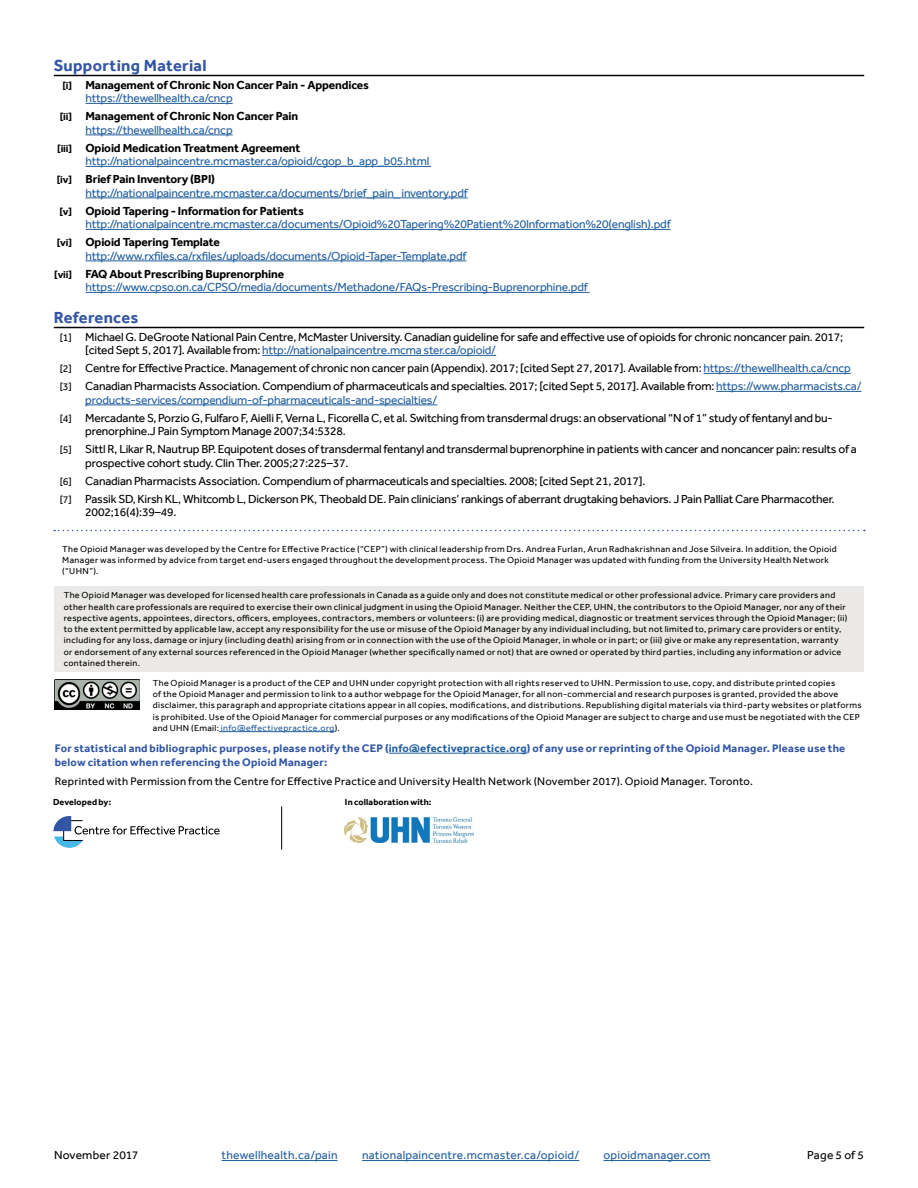
<style>
.page{position:relative;width:918px;height:1188px;background:#fff}
.page>*{position:absolute;margin:0;border:0;box-sizing:border-box;transform-origin:0 0}
.t1{font:700 16.5px "Effra";letter-spacing:.02em;color:#3255a4}
.t2{font:12px/18px "Effra";letter-spacing:-.015em;color:#000}
.t3{font:12px/13.5px "Effra";letter-spacing:-.015em;color:#215e9e}
.t4{font:700 12px/13.5px "Effra";letter-spacing:-.01em;color:#000}
.t5{font:12px "Effra";letter-spacing:.02em;color:#215e9e}
.t6{font:12px "Effra";letter-spacing:.01em;color:#000}
.t7{font:700 11.25px/13.5px "Effra";letter-spacing:.02em;color:#3255a4}
.t8{font:11.25px "Effra";letter-spacing:.02em;color:#000}
.t9{font:9px/11.2px "Effra";letter-spacing:.04em;color:#000}
.t10{font:700 9px "Effra";letter-spacing:.015em;color:#000}
.s1{font-size:10.5px}
.s2{font-weight:400;color:#215e9e}
.s3{font-weight:700;font-size:10.5px;color:#000}
.s4{font-weight:700;color:#000}
.s5{color:#215e9e}
</style>
<div class="page">
<hr style="left:222px;top:1160px;width:116px;height:1px;background:#215e9e">
<hr style="left:362px;top:1160px;width:217px;height:1px;background:#215e9e">
<hr style="left:604px;top:1160px;width:106px;height:1px;background:#215e9e">
<hr style="left:54px;top:75px;width:810px;height:1px;background:#000">
<hr style="left:54px;top:327px;width:810px;height:1px;background:#000">
<hr style="left:262px;top:355px;width:234px;height:1px;background:#215e9e">
<hr style="left:704px;top:373px;width:147px;height:1px;background:#215e9e">
<hr style="left:716px;top:391px;width:146px;height:1px;background:#215e9e">
<hr style="left:85px;top:405px;width:352px;height:1px;background:#215e9e">
<svg style="left:54px;top:530px;width:811px;height:1px"></svg>
<hr style="left:86px;top:103px;width:147px;height:1px;background:#215e9e">
<hr style="left:86px;top:135px;width:147px;height:1px;background:#215e9e">
<hr style="left:86px;top:166px;width:345px;height:1px;background:#215e9e">
<hr style="left:86px;top:198px;width:382px;height:1px;background:#215e9e">
<hr style="left:86px;top:229px;width:585px;height:1px;background:#215e9e">
<hr style="left:86px;top:261px;width:380px;height:1px;background:#215e9e">
<hr style="left:86px;top:292px;width:504px;height:1px;background:#215e9e">
<hr style="left:219px;top:731px;width:116px;height:1px;background:#215e9e">
<img style="left:54px;top:680px;width:86px;height:30px">
<hr style="left:389px;top:753px;width:138px;height:1px;background:#215e9e">
<div style="left:55px;top:586px;width:809px;height:86px;background:#eae9e7"></div>
<svg style="left:53px;top:816px;width:167px;height:32px"></svg>
<hr style="left:281px;top:806px;width:1px;height:44px;background:#000">
<img style="left:345px;top:818px;width:128px;height:25px">
<h1 class="t1" style="left:54px;top:56px;width:154px">Supporting Material</h1>
<h2 class="t4" style="left:86px;top:78px;width:285px;text-indent:-23px"><span class="s1">[i]</span> Management of Chronic Non Cancer Pain - Appendices <span class="s2">https://thewellhealth.ca/cncp</span></h2>
<h2 class="t4" style="left:86px;top:109px;width:214px;text-indent:-26px"><span class="s1">[ii]</span> Management of Chronic Non Cancer Pain <span class="s2">https://thewellhealth.ca/cncp</span></h2>
<h2 class="t3" style="left:86px;top:141px;width:345px;text-indent:-28px"><span class="s3">[iii]</span> <span class="s4">Opioid Medication Treatment Agreement </span>http://nationalpaincentre.mcmaster.ca/opioid/cgop_b_app_b05.html</h2>
<h2 class="t3" style="left:86px;top:172px;width:384px;text-indent:-29px"><span class="s3">[iv]</span> <span class="s4">Brief Pain Inventory (BPI) </span>http://nationalpaincentre.mcmaster.ca/documents/brief_pain_ inventory.pdf</h2>
<h2 class="t3" style="left:86px;top:204px;width:587px;text-indent:-26px"><span class="s3">[v]</span> <span class="s4">Opioid Tapering - Information for Patients </span>http://nationalpaincentre.mcmaster.ca/documents/Opioid%20Tapering%20Patient%20Information%20(english).pdf</h2>
<h2 class="t3" style="left:86px;top:235px;width:382px;text-indent:-29px"><span class="s3">[vi]</span> <span class="s4">Opioid Tapering Template </span>http://www.rxfiles.ca/rxfiles/uploads/documents/Opioid-Taper-Template.pdf</h2>
<h2 class="t3" style="left:86px;top:267px;width:504px;text-indent:-31px"><span class="s3">[vii]</span> <span class="s4">FAQ About Prescribing Buprenorphine </span>https://www.cpso.on.ca/CPSO/media/documents/Methadone/FAQs-Prescribing-Buprenorphine.pdf</h2>
<h1 class="t1" style="left:54px;top:308px;width:86px">References</h1>
<p class="t2" style="left:85px;top:330px;width:760px;line-height:13.5px;text-indent:-26px"><span class="s1">[1]</span> Michael G. DeGroote National Pain Centre, McMaster University. Canadian guideline for safe and effective use of opioids for chronic noncancer pain. 2017; [cited Sept 5, 2017]. Available from: <span class="s5">http://nationalpaincentre.mcma ster.ca/opioid/</span></p>
<p class="t2" style="left:60px;top:359px;width:803px"><span class="s1">[2]</span> Centre for Effective Practice. Management of chronic non cancer pain (Appendix). 2017; [cited Sept 27, 2017]. Available from: <span class="s5">https://thewellhealth.ca/cncp </span><span class="s1">[3]</span> Canadian Pharmacists Association. Compendium of pharmaceuticals and specialties. 2017; [cited Sept 5, 2017]. Available from: <span class="s5">https://www.pharmacists.ca/</span></p>
<h2 class="t2" style="left:60px;top:391px;width:775px;text-indent:26px"><span class="s5">products-services/compendium-of-pharmaceuticals-and-specialties/<br></span><span class="s1">[4]</span> Mercadante S, Porzio G, Fulfaro F, Aielli F, Verna L, Ficorella C, et al. Switching from transdermal drugs: an observational “N of 1” study of fentanyl and bu-</h2>
<h2 class="t2" style="left:60px;top:422px;width:799px;text-indent:26px">prenorphine.J Pain Symptom Manage 2007;34:5328.<br><span class="s1">[5]</span> Sittl R, Likar R, Nautrup BP. Equipotent doses of transdermal fentanyl and transdermal buprenorphine in patients with cancer and noncancer pain: results of a</h2>
<p class="t2" style="left:60px;top:454px;width:776px;text-indent:26px">prospective cohort study. Clin Ther. 2005;27:225–37.<br><span class="s1">[6]</span> Canadian Pharmacists Association. Compendium of pharmaceuticals and specialties. 2008; [cited Sept 21, 2017].<br><span class="s1">[7]</span> Passik SD, Kirsh KL, Whitcomb L, Dickerson PK, Theobald DE. Pain clinicians’ rankings of aberrant drugtaking behaviors. J Pain Palliat Care Pharmacother.</p>
<h2 class="t2" style="left:85px;top:503px;width:93px">2002;16(4):39–49.</h2>
<p class="t9" style="left:62px;top:543px;width:776px">The Opioid Manager was developed by the Centre for Effective Practice (“CEP”) with clinical leadership from Drs. Andrea Furlan, Arun Radhakrishnan and Jose Silveira. In addition, the Opioid<br>Manager was informed by advice from target end-users engaged throughout the development process. The Opioid Manager was updated with funding from the University Health Network (“UHN”).</p>
<p class="t9" style="left:64px;top:590px;width:785px">The Opioid Manager was developed for licensed health care professionals in Canada as a guide only and does not constitute medical or other professional advice. Primary care providers and other health care professionals are required to exercise their own clinical judgment in using the Opioid Manager. Neither the CEP, UHN, the contributors to the Opioid Manager, nor any of their respective agents, appointees, directors, officers, employees, contractors, members or volunteers: (i) are providing medical, diagnostic or treatment services through the Opioid Manager; (ii) to the extent permitted by applicable law, accept any responsibility for the use or misuse of the Opioid Manager by any individual including, but not limited to, primary care providers or entity, including for any loss, damage or injury (including death) arising from or in connection with the use of the Opioid Manager, in whole or in part; or (iii) give or make any representation, warranty or endorsement of any external sources referenced in the Opioid Manager (whether specifically named or not) that are owned or operated by third parties, including any information or advice contained therein.</p>
<p class="t9" style="left:153px;top:677px;width:710px">The Opioid Manager is a product of the CEP and UHN under copyright protection with all rights reserved to UHN. Permission to use, copy, and distribute printed copies<br>of the Opioid Manager and permission to link to a author webpage for the Opioid Manager, for all non-commercial and research purposes is granted, provided the above disclaimer, this paragraph and appropriate citations appear in all copies, modifications, and distributions. Republishing digital materials via third-party websites or platforms is prohibited. Use of the Opioid Manager for commercial purposes or any modifications of the Opioid Manager are subject to charge and use must be negotiated with the CEP and UHN (Email: <span class="s5">info@effectivepractice.org</span>).</p>
<p class="t7" style="left:55px;top:741px;width:792px">For statistical and bibliographic purposes, please notify the CEP (<span class="s5">info@efectivepractice.org</span>) of any use or reprinting of the Opioid Manager. Please use the below citation when referencing the Opioid Manager:</p>
<p class="t8" style="left:55px;top:775px;width:700px">Reprinted with Permission from the Centre for Effective Practice and University Health Network (November 2017). Opioid Manager. Toronto.</p>
<p class="t10" style="left:53px;top:797px;width:60px">Developed by:</p>
<p class="t10" style="left:345px;top:797px;width:88px">In collaboration with:</p>
<h2 class="t6" style="left:54px;top:1148px;width:86px">November 2017</h2>
<h2 class="t5" style="left:222px;top:1148px;width:117px">thewellhealth.ca/pain</h2>
<h2 class="t5" style="left:362px;top:1148px;width:219px">nationalpaincentre.mcmaster.ca/opioid/</h2>
<h2 class="t5" style="left:604px;top:1148px;width:108px">opioidmanager.com</h2>
<h2 class="t2" style="left:807px;top:1146px;width:58px">Page 5 of 5</h2>
</div>
